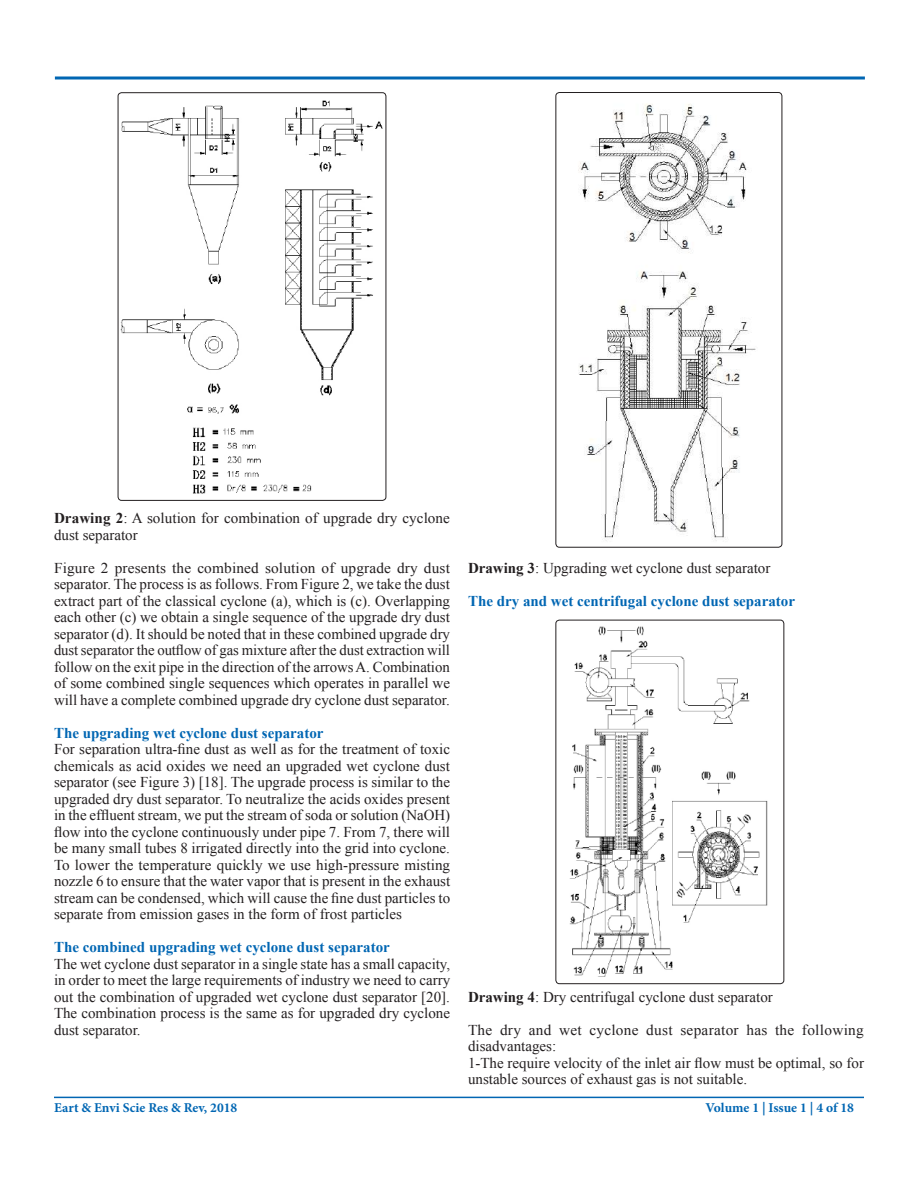
<style>
.page{position:relative;width:918px;height:1188px;background:#fff}
.page>*{position:absolute;margin:0;border:0;box-sizing:border-box;transform-origin:0 0}
.t1{font:15px/16.5px "Times New Roman";color:#231f20;text-align:justify}
.t2{font:700 15px "Times New Roman";color:#0166b3}
.t3{font:700 13.5px "Minion Pro";color:#0166b3}
.s1{font-weight:700}
</style>
<div class="page">
<svg style="left:54px;top:76px;width:811px;height:4px;background:#408cc5"></svg>
<hr style="left:54px;top:1097px;width:810px;height:1px;background:#0166b3">
<img style="left:118px;top:93px;width:268px;height:401px">
<div style="left:118px;top:93px;width:268px;height:408px;border:1px solid #231f20;border-radius:4px"></div>
<img style="left:556px;top:93px;width:226px;height:454px">
<div style="left:556px;top:92px;width:226px;height:455px;border:1px solid #231f20;border-radius:4px"></div>
<img style="left:556px;top:620px;width:228px;height:364px">
<div style="left:556px;top:620px;width:228px;height:364px;border:1px solid #231f20;border-radius:4px"></div>
<p class="t1" style="left:54px;top:510px;width:397px"><span class="s1">Drawing 2</span>: A solution for combination of upgrade dry cyclone dust separator</p>
<p class="t1" style="left:54px;top:559px;width:398px">Figure 2 presents the combined solution of upgrade dry dust separator. The process is as follows. From Figure 2, we take the dust extract part of the classical cyclone (a), which is (c). Overlapping each other (c) we obtain a single sequence of the upgrade dry dust separator (d). It should be noted that in these combined upgrade dry dust separator the outflow of gas mixture after the dust extraction will follow on the exit pipe in the direction of the arrows A. Combination of some combined single sequences which operates in parallel we will have a complete combined upgrade dry cyclone dust separator.</p>
<p class="t2" style="left:54px;top:722px;width:271px">The upgrading wet cyclone dust separator</p>
<p class="t1" style="left:54px;top:741px;width:398px">For separation ultra-fine dust as well as for the treatment of toxic chemicals as acid oxides we need an upgraded wet cyclone dust separator (see Figure 3) [18]. The upgrade process is similar to the upgraded dry dust separator. To neutralize the acids oxides present in the effluent stream, we put the stream of soda or solution (NaOH) flow into the cyclone continuously under pipe 7. From 7, there will be many small tubes 8 irrigated directly into the grid into cyclone.<br>To lower the temperature quickly we use high-pressure misting nozzle 6 to ensure that the water vapor that is present in the exhaust stream can be condensed, which will cause the fine dust particles to separate from emission gases in the form of frost particles</p>
<p class="t2" style="left:54px;top:937px;width:337px">The combined upgrading wet cyclone dust separator</p>
<p class="t1" style="left:54px;top:955px;width:398px">The wet cyclone dust separator in a single state has a small capacity, in order to meet the large requirements of industry we need to carry out the combination of upgraded wet cyclone dust separator [20].<br>The combination process is the same as for upgraded dry cyclone dust separator.</p>
<p class="t1" style="left:468px;top:559px;width:304px"><span class="s1">Drawing 3</span>: Upgrading wet cyclone dust separator</p>
<p class="t2" style="left:468px;top:590px;width:329px">The dry and wet centrifugal cyclone dust separator</p>
<p class="t1" style="left:468px;top:988px;width:306px"><span class="s1">Drawing 4</span>: Dry centrifugal cyclone dust separator</p>
<p class="t1" style="left:468px;top:1021px;width:398px;text-align:left">The dry and wet cyclone dust separator has the following disadvantages:<br>1-The require velocity of the inlet air flow must be optimal, so for unstable sources of exhaust gas is not suitable.</p>
<p class="t3" style="left:54px;top:1098px;width:185px">Eart &amp; Envi Scie Res &amp; Rev, 2018</p>
<p class="t3" style="left:706px;top:1098px;width:150px">Volume 1 | Issue 1 | 4 of 18</p>
</div>
